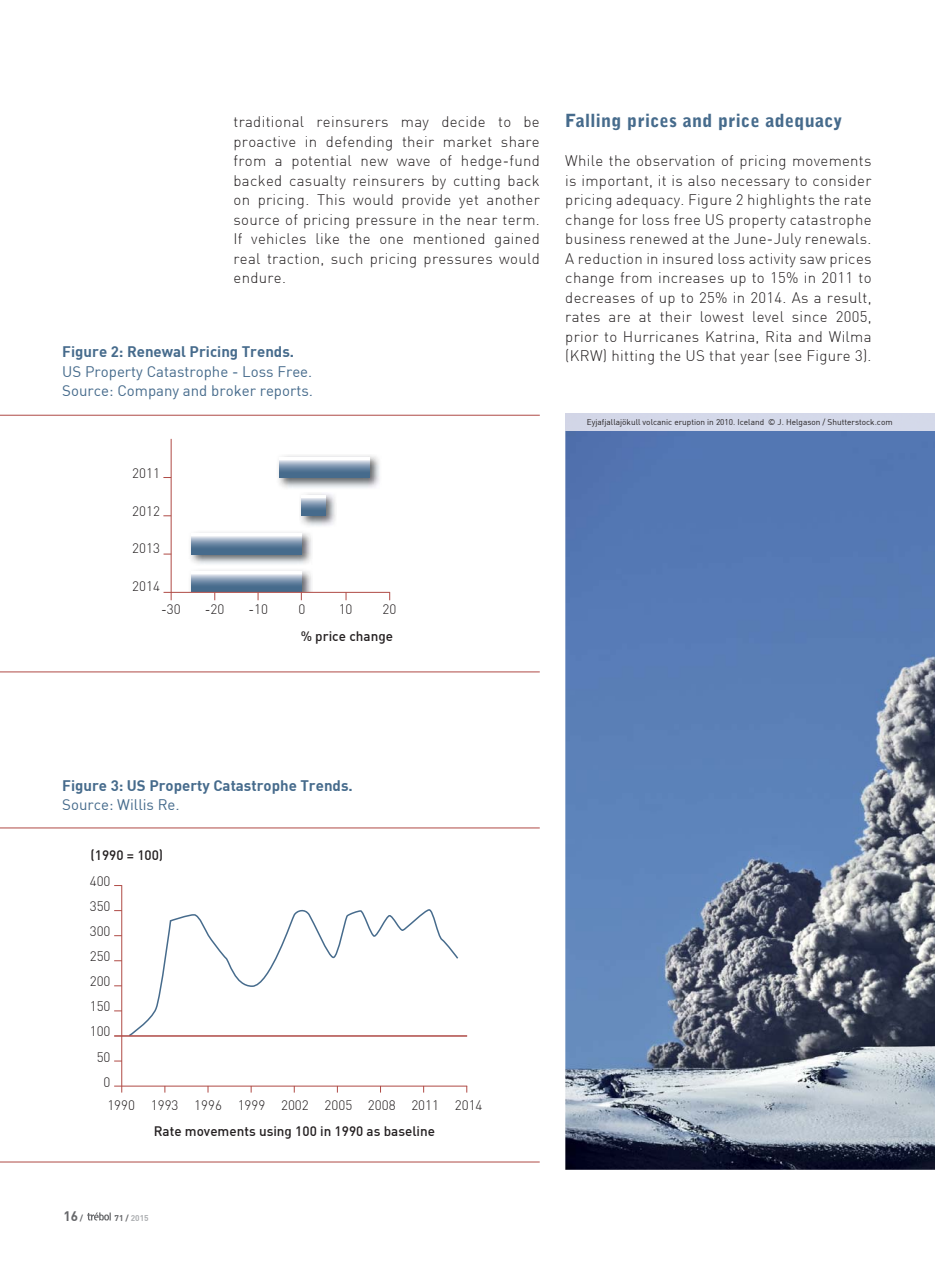
<style>
.page{position:relative;width:935px;height:1263px;background:#fff}
.page>*{position:absolute;margin:0;border:0;box-sizing:border-box;transform-origin:0 0}
.t1{font:900 18px "Bell Gothic Std";letter-spacing:.02em;color:#466b8c}
.t2{font:300 15px/19.5px "DIN";letter-spacing:.02em;color:#231f20;text-align:justify}
.t3{font:700 15px/19.5px "DIN";color:#466b8c}
.t4{font:15px/19.5px "DIN";color:#466b8c}
.t5{font:300 13.5px/25px "DIN";color:#231f20;text-align:right}
.t6{font:500 13.5px "DIN";color:#231f20}
.t7{font:700 13.5px "DIN";color:#67686b}
.t8{font:8.25px "DIN";color:#231f20}
.t9{font:700 8.25px "DIN";color:#aeb0b3}
.s1{font-style:italic}
.s2{font-weight:400}
.s3{font-weight:400;font-style:italic}
.s4{font-size:8.25px}
.s5{color:#67686b}
</style>
<div class="page">
<svg style="left:87px;top:1212px;width:24px;height:8px"></svg>
<hr style="left:0;top:671px;width:540px;height:1px;background:#af4a45">
<hr style="left:0;top:415px;width:540px;height:1px;background:#af4a45">
<img style="left:188px;top:570px;width:125px;height:22px">
<svg style="left:191px;top:571px;width:110px;height:21px"></svg>
<hr style="left:163px;top:592px;width:227px;height:1px;background:#af4a45">
<img style="left:190px;top:532px;width:122px;height:32px">
<svg style="left:191px;top:533px;width:110px;height:21px"></svg>
<hr style="left:171px;top:439px;width:1px;height:161px;background:#af4a45">
<img style="left:300px;top:493px;width:36px;height:33px">
<svg style="left:302px;top:495px;width:23px;height:20px"></svg>
<img style="left:278px;top:455px;width:102px;height:33px">
<svg style="left:279px;top:457px;width:90px;height:21px"></svg>
<hr style="left:0;top:1161px;width:540px;height:1px;background:#af4a45">
<hr style="left:0;top:827px;width:540px;height:1px;background:#af4a45">
<hr style="left:121px;top:885px;width:1px;height:207px;background:#af4a45">
<hr style="left:114px;top:1085px;width:353px;height:1px;background:#af4a45">
<svg style="left:130px;top:909px;width:329px;height:125px"></svg>
<hr style="left:114px;top:1034px;width:353px;height:2px;background:#af4a45">
<img style="left:565px;top:430px;width:370px;height:739px">
<p class="t2" style="left:233px;top:112px;width:308px">traditional reinsurers may decide to be proactive in defending their market share from a potential new wave of hedge-fund backed casualty reinsurers by cutting back on pricing. This would provide yet another source of pricing pressure in the near term.<br>If vehicles like the one mentioned gained real traction, such pricing pressures would endure.</p>
<p class="t1" style="left:565px;top:112px;width:279px">Falling prices and price adequacy</p>
<p class="t2" style="left:565px;top:151px;width:308px">While the observation of pricing movements is important, it is also necessary to consider pricing adequacy. Figure 2 highlights the rate change for loss free US property catastrophe business renewed at the June-July renewals.<br>A reduction in insured loss activity saw prices change from increases up to 15% in 2011 to decreases of up to 25% in 2014. As a result, rates are at their lowest level since 2005, prior to Hurricanes Katrina, Rita and Wilma</p>
<p class="t3" style="left:62px;top:341px;width:233px">Figure 2: Renewal Pricing Trends.</p>
<p class="t2" style="left:565px;top:346px;width:308px">(KRW) hitting the US that year (see Figure 3).</p>
<p class="t4" style="left:62px;top:361px;width:256px">US Property Catastrophe - Loss Free.<br>Source: Company and broker reports<span class="s1">.</span></p>
<p class="t5" style="left:132px;top:461px;width:29px">2011</p>
<p class="t5" style="left:132px;top:498px;width:29px">2012</p>
<p class="t5" style="left:132px;top:536px;width:29px">2013</p>
<p class="t5" style="left:132px;top:573px;width:29px">2014</p>
<p class="t5" style="left:161px;top:597px;width:21px">-30</p>
<p class="t5" style="left:248px;top:597px;width:21px">-10</p>
<p class="t5" style="left:205px;top:597px;width:21px">-20</p>
<p class="t5" style="left:298px;top:597px;width:8px">0</p>
<p class="t5" style="left:382px;top:597px;width:15px">20</p>
<p class="t5" style="left:339px;top:597px;width:15px">10</p>
<p class="t6" style="left:301px;top:627px;width:94px">% price change</p>
<p class="t3" style="left:62px;top:775px;width:292px">Figure 3: US Property Catastrophe Trends.<br><span class="s2">Source: Willis Re</span><span class="s3">.</span></p>
<p class="t6" style="left:91px;top:846px;width:74px">(1990 = 100)</p>
<p class="t5" style="left:90px;top:868px;width:22px">400<br>350<br>300<br>250<br>200<br>150<br>100<br>50<br>0</p>
<p class="t5" style="left:107px;top:1092px;width:29px">1990</p>
<p class="t5" style="left:281px;top:1092px;width:29px">2002</p>
<p class="t5" style="left:455px;top:1092px;width:29px">2014</p>
<p class="t5" style="left:151px;top:1092px;width:29px">1993</p>
<p class="t5" style="left:324px;top:1092px;width:29px">2005</p>
<p class="t5" style="left:238px;top:1092px;width:29px">1999</p>
<p class="t5" style="left:411px;top:1092px;width:29px">2011</p>
<p class="t6" style="left:154px;top:1122px;width:283px">Rate movements using 100 in 1990 as baseline</p>
<p class="t5" style="left:194px;top:1092px;width:29px">1996</p>
<p class="t5" style="left:368px;top:1092px;width:29px">2008</p>
<p class="t7" style="left:63px;top:1206px;width:21px">16 <span class="s4">/</span></p>
<p class="t9" style="left:115px;top:1211px;width:36px"><span class="s5">71 /</span> 2015</p>
<p class="t8" style="left:587px;top:416px;width:307px">Eyjafjallajökull volcanic eruption in 2010. Iceland © J. Helgason / Shutterstock.com</p>
</div>
